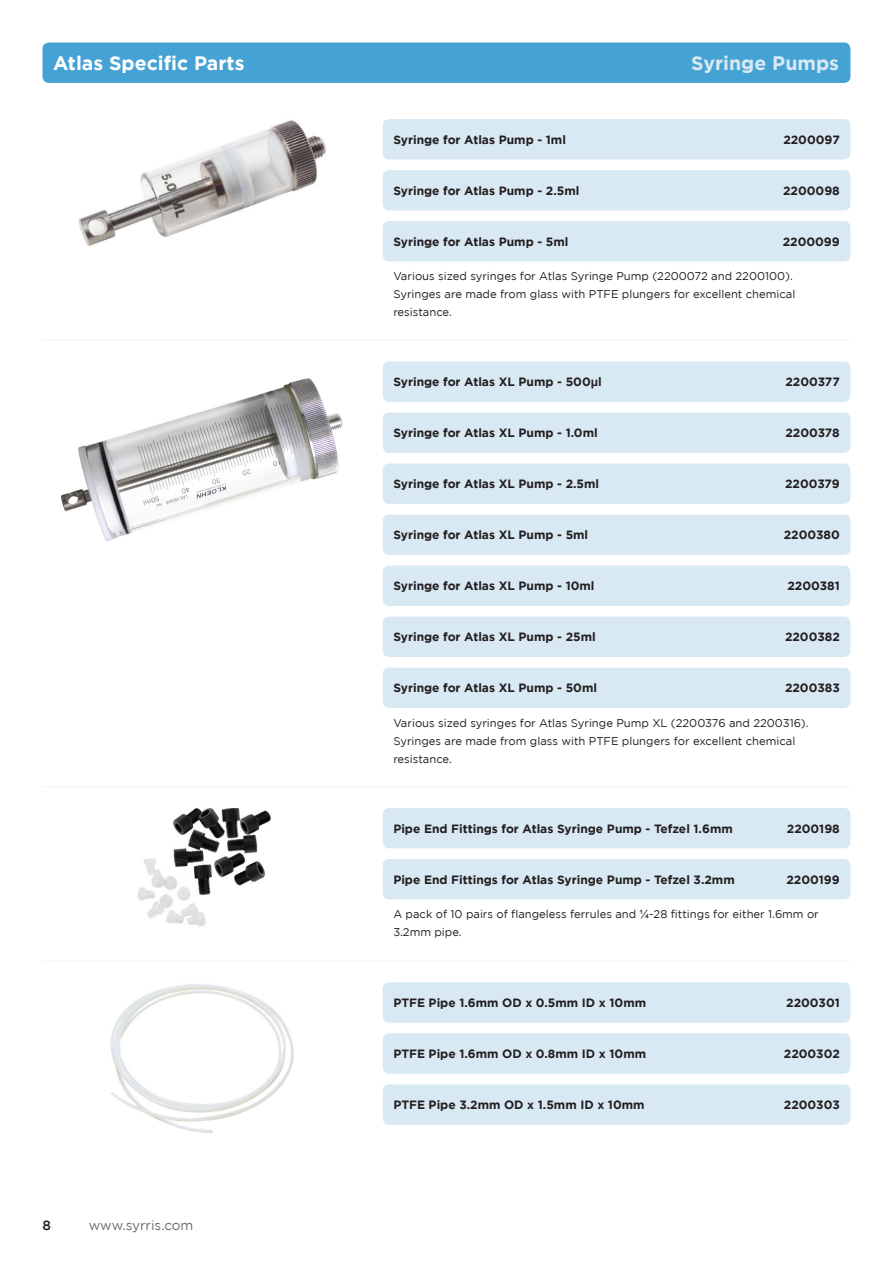
<style>
.page{position:relative;width:893px;height:1263px;background:#fff}
.page>*{position:absolute;margin:0;border:0;box-sizing:border-box;transform-origin:0 0}
.t1{font:700 19.5px "Gotham";color:#fff}
.t2{font:700 19.5px "Gotham";color:#d9e9f4}
.Page_Numbers{font:13.5px "Gotham";color:#6c6d70}
.Page_Numbers-2{font:500 13.5px "Gotham";color:#231f20}
.t3{font:700 12px "Gotham";color:#231f20}
.t4{font:11.25px/18px "Gotham";color:#231f20}
.s1{font-family:"Arial"}
</style>
<div class="page">
<div style="left:383px;top:361px;width:467px;height:41px;background:#d9e9f4;border-radius:6px"></div>
<div style="left:383px;top:412px;width:467px;height:41px;background:#d9e9f4;border-radius:6px"></div>
<div style="left:383px;top:463px;width:467px;height:41px;background:#d9e9f4;border-radius:6px"></div>
<div style="left:383px;top:514px;width:467px;height:41px;background:#d9e9f4;border-radius:6px"></div>
<div style="left:383px;top:566px;width:467px;height:40px;background:#d9e9f4;border-radius:6px"></div>
<div style="left:383px;top:617px;width:467px;height:40px;background:#d9e9f4;border-radius:6px"></div>
<div style="left:383px;top:668px;width:467px;height:40px;background:#d9e9f4;border-radius:6px"></div>
<img style="left:60px;top:378px;width:283px;height:164px">
<div style="left:383px;top:859px;width:467px;height:40px;background:#d9e9f4;border-radius:6px"></div>
<div style="left:383px;top:808px;width:467px;height:40px;background:#d9e9f4;border-radius:6px"></div>
<img style="left:138px;top:808px;width:133px;height:119px">
<div style="left:383px;top:119px;width:467px;height:40px;background:#d9e9f4;border-radius:6px"></div>
<div style="left:383px;top:170px;width:467px;height:40px;background:#d9e9f4;border-radius:6px"></div>
<div style="left:383px;top:221px;width:467px;height:40px;background:#d9e9f4;border-radius:6px"></div>
<img style="left:78px;top:120px;width:248px;height:126px">
<hr style="left:43px;top:786px;width:807px;height:1px;background:#f2f3f4">
<hr style="left:43px;top:340px;width:807px;height:1px;background:#f2f3f4">
<img style="left:111px;top:984px;width:182px;height:150px">
<div style="left:383px;top:982px;width:467px;height:41px;background:#d9e9f4;border-radius:6px"></div>
<div style="left:383px;top:1033px;width:467px;height:41px;background:#d9e9f4;border-radius:6px"></div>
<div style="left:383px;top:1084px;width:467px;height:41px;background:#d9e9f4;border-radius:6px"></div>
<hr style="left:43px;top:961px;width:807px;height:1px;background:#f2f3f4">
<div style="left:43px;top:43px;width:807px;height:40px;background:#45a2d4;border-radius:6px"></div>
<p class="t1" style="left:53px;top:52px;width:193px">Atlas Specific Parts</p>
<p class="t2" style="left:691px;top:52px;width:149px">Syringe Pumps</p>
<p class="t3" style="left:393px;top:132px;width:174px">Syringe for Atlas Pump - 1ml</p>
<p class="t3" style="left:783px;top:132px;width:58px">2200097</p>
<p class="t3" style="left:393px;top:183px;width:188px">Syringe for Atlas Pump - 2.5ml</p>
<p class="t3" style="left:783px;top:183px;width:58px">2200098</p>
<p class="t3" style="left:393px;top:234px;width:177px">Syringe for Atlas Pump - 5ml</p>
<p class="t3" style="left:783px;top:234px;width:59px">2200099</p>
<p class="t4" style="left:393px;top:267px;width:404px">Various sized syringes for Atlas Syringe Pump (2200072 and 2200100).<br>Syringes are made from glass with PTFE plungers for excellent chemical resistance.</p>
<p class="t3" style="left:393px;top:375px;width:210px">Syringe for Atlas XL Pump - 500<span class="s1">μ</span>l</p>
<p class="t3" style="left:785px;top:375px;width:56px">2200377</p>
<p class="t3" style="left:393px;top:426px;width:206px">Syringe for Atlas XL Pump - 1.0ml</p>
<p class="t3" style="left:785px;top:426px;width:56px">2200378</p>
<p class="t3" style="left:393px;top:477px;width:207px">Syringe for Atlas XL Pump - 2.5ml</p>
<p class="t3" style="left:785px;top:477px;width:56px">2200379</p>
<p class="t3" style="left:393px;top:528px;width:196px">Syringe for Atlas XL Pump - 5ml</p>
<p class="t3" style="left:784px;top:528px;width:58px">2200380</p>
<p class="t3" style="left:393px;top:579px;width:203px">Syringe for Atlas XL Pump - 10ml</p>
<p class="t3" style="left:787px;top:579px;width:54px">2200381</p>
<p class="t3" style="left:393px;top:630px;width:204px">Syringe for Atlas XL Pump - 25ml</p>
<p class="t3" style="left:785px;top:630px;width:56px">2200382</p>
<p class="t3" style="left:393px;top:681px;width:205px">Syringe for Atlas XL Pump - 50ml</p>
<p class="t3" style="left:785px;top:681px;width:56px">2200383</p>
<p class="t4" style="left:393px;top:714px;width:417px">Various sized syringes for Atlas Syringe Pump XL (2200376 and 2200316).<br>Syringes are made from glass with PTFE plungers for excellent chemical resistance.</p>
<p class="t3" style="left:393px;top:821px;width:341px">Pipe End Fittings for Atlas Syringe Pump - Tefzel 1.6mm</p>
<p class="t3" style="left:787px;top:821px;width:54px">2200198</p>
<p class="t3" style="left:393px;top:872px;width:343px">Pipe End Fittings for Atlas Syringe Pump - Tefzel 3.2mm</p>
<p class="t3" style="left:786px;top:872px;width:55px">2200199</p>
<p class="t4" style="left:393px;top:905px;width:427px">A pack of 10 pairs of flangeless ferrules and <span class="s1">¼</span>-28 fittings for either 1.6mm or<br>3.2mm pipe.</p>
<p class="t3" style="left:393px;top:996px;width:254px">PTFE Pipe 1.6mm OD x 0.5mm ID x 10mm</p>
<p class="t3" style="left:786px;top:996px;width:55px">2200301</p>
<p class="t3" style="left:393px;top:1047px;width:254px">PTFE Pipe 1.6mm OD x 0.8mm ID x 10mm</p>
<p class="t3" style="left:784px;top:1047px;width:57px">2200302</p>
<p class="Page_Numbers-2" style="left:43px;top:1218px;width:10px">8</p>
<p class="Page_Numbers" style="left:89px;top:1218px;width:106px">www.syrris.com</p>
<p class="t3" style="left:393px;top:1098px;width:253px">PTFE Pipe 3.2mm OD x 1.5mm ID x 10mm</p>
<p class="t3" style="left:784px;top:1098px;width:57px">2200303</p>
</div>
